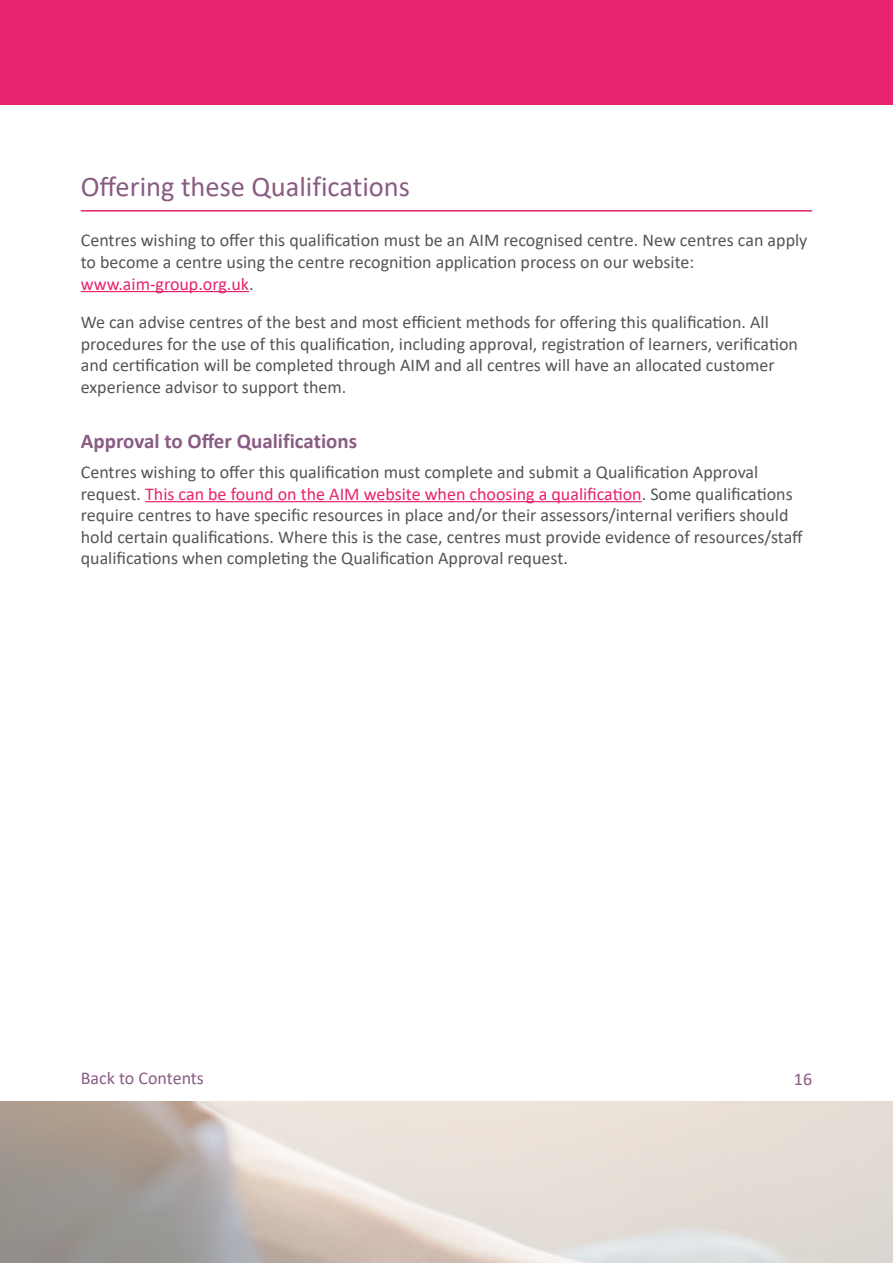
<style>
.page{position:relative;width:893px;height:1263px;background:#fff}
.page>*{position:absolute;margin:0;border:0;box-sizing:border-box;transform-origin:0 0}
.t1{font:28.5px "Calibri";color:#895c82}
.t2{font:700 21px "Calibri";color:#895c82}
.t3{font:18px/21.6px "Calibri";color:#565555}
.t4{font:18px "Calibri";color:#895c82}
.s1{color:#e7236d}
</style>
<div class="page">
<div style="left:0;top:0;width:893px;height:104px;background:#e7236d"></div>
<hr style="left:81px;top:291px;width:168px;height:1px;background:#e7236d">
<hr style="left:145px;top:501px;width:497px;height:1px;background:#e7236d">
<hr style="left:81px;top:210px;width:731px;height:2px;background:#e7236d">
<h1 class="t1" style="left:81px;top:166px;width:331px">Offering these Qualifications</h1>
<p class="t3" style="left:81px;top:229px;width:728px">Centres wishing to offer this qualification must be an AIM recognised centre. New centres can apply to become a centre using the centre recognition application process on our website: <span class="s1">www.aim-group.org.uk</span>.</p>
<p class="t3" style="left:81px;top:311px;width:719px">We can advise centres of the best and most efficient methods for offering this qualification. All procedures for the use of this qualification, including approval, registration of learners, verification and certification will be completed through AIM and all centres will have an allocated customer experience advisor to support them.</p>
<p class="t2" style="left:81px;top:426px;width:278px">Approval to Offer Qualifications</p>
<p class="t3" style="left:81px;top:461px;width:724px">Centres wishing to offer this qualification must complete and submit a Qualification Approval request. <span class="s1">This can be found on the AIM website when choosing a qualification</span>. Some qualifications require centres to have specific resources in place and/or their assessors/internal verifiers should hold certain qualifications. Where this is the case, centres must provide evidence of resources/staff qualifications when completing the Qualification Approval request.</p>
<p class="t4" style="left:81px;top:1065px;width:125px">Back to Contents</p>
<p class="t4" style="left:794px;top:1066px;width:20px">16</p>
</div>
